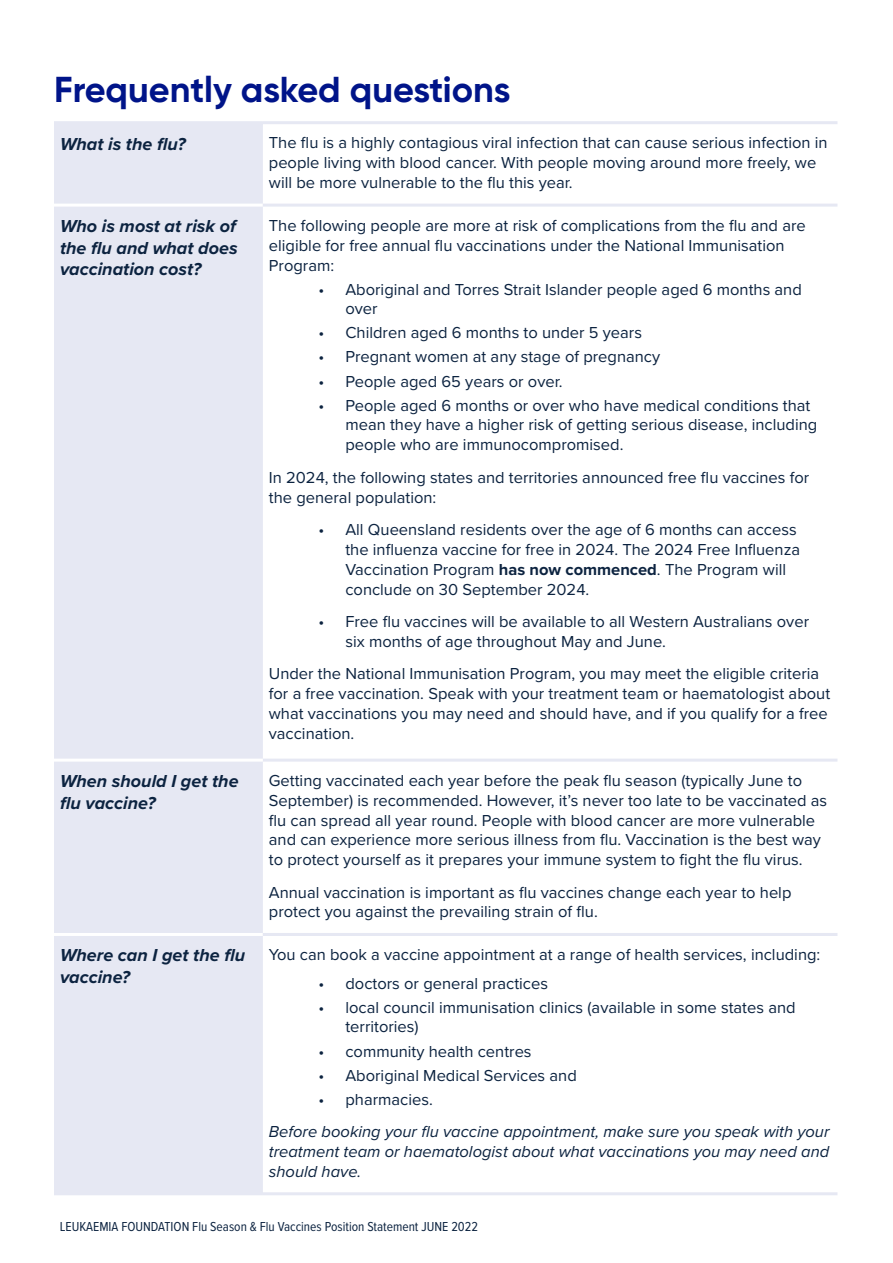
<style>
.page{position:relative;width:893px;height:1263px;background:#fff}
.page>*{position:absolute;margin:0;border:0;box-sizing:border-box;transform-origin:0 0}
.t1{font:700 36px "Gilroy";color:#001489}
.t2{font:italic 700 18px/21.6px "Proxima Nova";color:#0c2340}
.t3{font:16.5px/19.8px "Proxima Nova";color:#0c2340}
.t4{font:italic 16.5px/19.8px "Proxima Nova";color:#0c2340;text-align:justify}
.t5{font:13.5px "Proxima Nova Cond";color:#0c2340}
.s1{font-weight:700}
</style>
<div class="page">
<div style="left:54px;top:124px;width:209px;height:1068px;background:#e6e8f3"></div>
<hr style="left:54px;top:121px;width:209px;height:3px;background:#e6e8f3">
<hr style="left:263px;top:121px;width:574px;height:3px;background:#e6e8f3">
<hr style="left:54px;top:204px;width:209px;height:3px;background:#fff">
<hr style="left:263px;top:204px;width:574px;height:3px;background:#e6e8f3">
<hr style="left:263px;top:759px;width:574px;height:3px;background:#e6e8f3">
<hr style="left:54px;top:759px;width:209px;height:3px;background:#fff">
<hr style="left:54px;top:933px;width:209px;height:3px;background:#fff">
<hr style="left:54px;top:1192px;width:209px;height:3px;background:#e6e8f3">
<hr style="left:263px;top:1192px;width:574px;height:3px;background:#e6e8f3">
<hr style="left:263px;top:933px;width:574px;height:3px;background:#e6e8f3">
<h1 class="t1" style="left:54px;top:67px;width:458px">Frequently asked questions</h1>
<p class="t2" style="left:60px;top:132px;width:127px">What is the flu?</p>
<p class="t3" style="left:269px;top:132px;width:560px">The flu is a highly contagious viral infection that can cause serious infection in people living with blood cancer. With people moving around more freely, we will be more vulnerable to the flu this year.</p>
<p class="t2" style="left:60px;top:215px;width:179px;text-align:justify">Who is most at risk of the flu and what does vaccination cost?</p>
<p class="t3" style="left:269px;top:215px;width:538px">The following people are more at risk of complications from the flu and are eligible for free annual flu vaccinations under the National Immunisation<br>Program:</p>
<p class="t3" style="left:345px;top:278px;width:458px;text-indent:-27px">• Aboriginal and Torres Strait Islander people aged 6 months and over</p>
<p class="t3" style="left:318px;top:322px;width:325px">• Children aged 6 months to under 5 years</p>
<p class="t3" style="left:318px;top:346px;width:343px">• Pregnant women at any stage of pregnancy</p>
<p class="t3" style="left:318px;top:370px;width:246px">• People aged 65 years or over.</p>
<p class="t3" style="left:345px;top:394px;width:473px;text-indent:-27px">• People aged 6 months or over who have medical conditions that mean they have a higher risk of getting serious disease, including people who are immunocompromised.</p>
<p class="t3" style="left:269px;top:467px;width:542px">In 2024, the following states and territories announced free flu vaccines for the general population:</p>
<p class="t3" style="left:345px;top:519px;width:456px;text-indent:-27px">• All Queensland residents over the age of 6 months can access the influenza vaccine for free in 2024. The 2024 Free Influenza Vaccination Program <span class="s1">has now commenced</span>. The Program will conclude on 30 September 2024.</p>
<p class="t3" style="left:345px;top:611px;width:465px;text-indent:-27px">• Free flu vaccines will be available to all Western Australians over six months of age throughout May and June.</p>
<p class="t3" style="left:269px;top:663px;width:563px">Under the National Immunisation Program, you may meet the eligible criteria for a free vaccination. Speak with your treatment team or haematologist about what vaccinations you may need and should have, and if you qualify for a free vaccination.</p>
<p class="t2" style="left:60px;top:770px;width:180px">When should I get the flu vaccine?</p>
<p class="t3" style="left:269px;top:770px;width:560px">Getting vaccinated each year before the peak flu season (typically June to September) is recommended. However, it’s never too late to be vaccinated as flu can spread all year round. People with blood cancer are more vulnerable and can experience more serious illness from flu. Vaccination is the best way to protect yourself as it prepares your immune system to fight the flu virus.</p>
<p class="t3" style="left:269px;top:881px;width:524px">Annual vaccination is important as flu vaccines change each year to help protect you against the prevailing strain of flu.</p>
<p class="t2" style="left:60px;top:944px;width:187px">Where can I get the flu vaccine?</p>
<p class="t3" style="left:269px;top:944px;width:553px">You can book a vaccine appointment at a range of health services, including:</p>
<p class="t3" style="left:318px;top:972px;width:231px">• doctors or general practices</p>
<p class="t3" style="left:345px;top:996px;width:452px;text-indent:-27px">• local council immunisation clinics (available in some states and territories)</p>
<p class="t3" style="left:318px;top:1040px;width:215px">• community health centres</p>
<p class="t3" style="left:318px;top:1064px;width:260px">• Aboriginal Medical Services and</p>
<p class="t3" style="left:318px;top:1088px;width:116px">• pharmacies.</p>
<p class="t4" style="left:269px;top:1121px;width:562px">Before booking your flu vaccine appointment, make sure you speak with your treatment team or haematologist about what vaccinations you may need and should have.</p>
<p class="t5" style="left:60px;top:1217px;width:420px">LEUKAEMIA FOUNDATION Flu Season &amp; Flu Vaccines Position Statement JUNE 2022</p>
</div>
